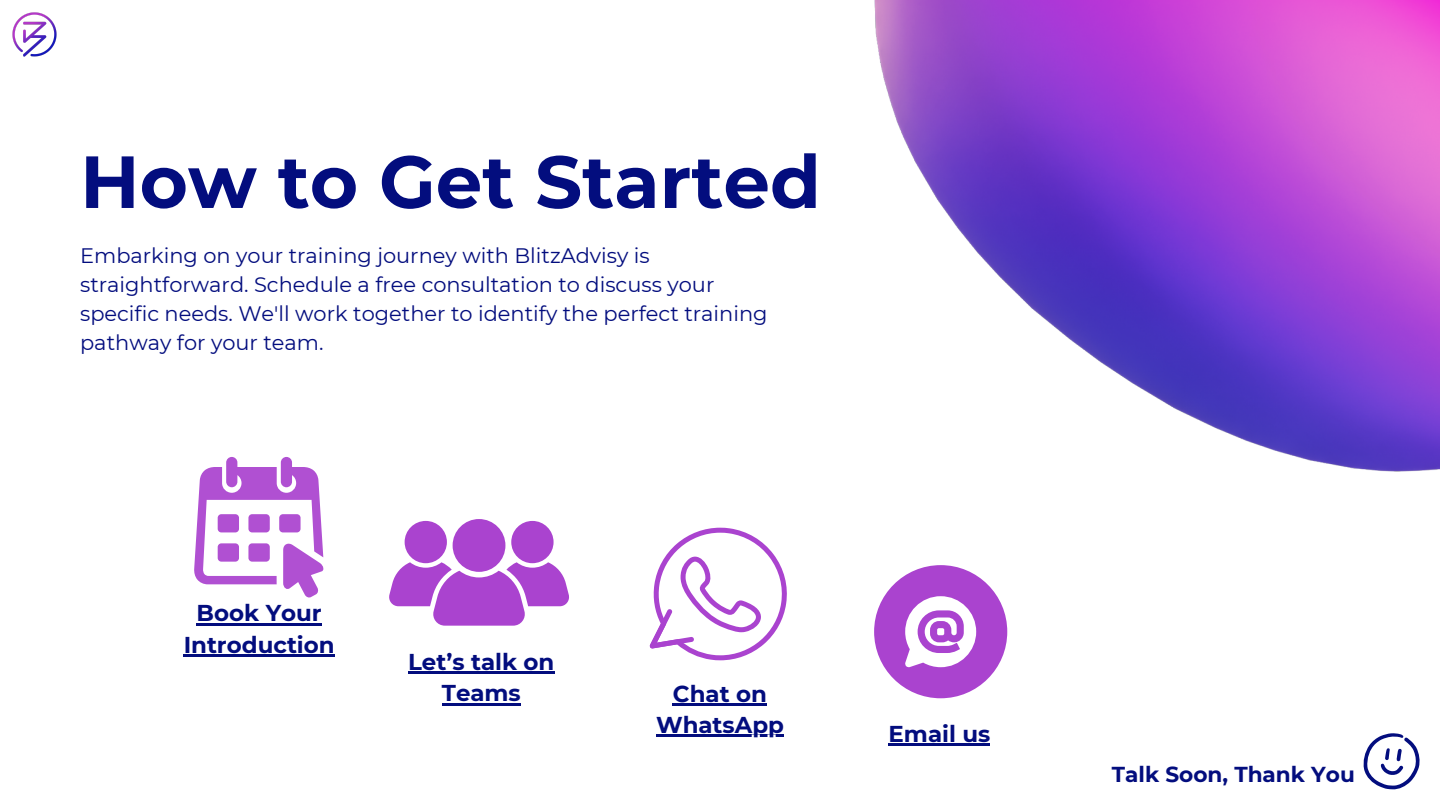
<style>
.page{position:relative;width:1440px;height:810px;background:#fff}
.page>*{position:absolute;margin:0;border:0;box-sizing:border-box;transform-origin:0 0}
.t1{font:700 73.7px "Montserrat";color:#030d7e}
.t2{font:700 22.9px/31.5px "Montserrat";color:#030d7e;text-align:center}
.t3{font:700 21.6px "Montserrat";color:#030d7e}
.t4{font:20.9px/29.2px "Montserrat";color:#030d7e}
</style>
<div class="page">
<img style="left:874px;top:0;width:566px;height:472px">
<svg style="left:194px;top:457px;width:130px;height:141px"></svg>
<div style="left:453px;top:519px;width:52px;height:53px;background:#aa43cf;border-radius:50%"></div>
<div style="left:405px;top:521px;width:42px;height:42px;background:#aa43cf;border-radius:50%"></div>
<div style="left:511px;top:521px;width:43px;height:42px;background:#aa43cf;border-radius:50%"></div>
<svg style="left:389px;top:562px;width:180px;height:64px"></svg>
<svg style="left:874px;top:565px;width:133px;height:133px"></svg>
<svg style="left:650px;top:528px;width:137px;height:132px"></svg>
<svg style="left:1363px;top:733px;width:57px;height:56px"></svg>
<hr style="left:408px;top:671px;width:146px;height:3px;background:#030d7e">
<hr style="left:442px;top:703px;width:79px;height:2px;background:#030d7e">
<hr style="left:197px;top:623px;width:125px;height:2px;background:#030d7e">
<hr style="left:184px;top:654px;width:151px;height:3px;background:#030d7e">
<hr style="left:673px;top:703px;width:94px;height:3px;background:#030d7e">
<hr style="left:656px;top:735px;width:128px;height:2px;background:#030d7e">
<hr style="left:889px;top:743px;width:101px;height:3px;background:#030d7e">
<img style="left:12px;top:12px;width:45px;height:45px">
<p class="t1" style="left:80px;top:137px;width:742px">How to Get Started</p>
<p class="t4" style="left:80px;top:241px;width:689px">Embarking on your training journey with BlitzAdvisy is straightforward. Schedule a free consultation to discuss your specific needs. We'll work together to identify the perfect training pathway for your team.</p>
<p class="t2" style="left:184px;top:597px;width:153px">Book Your<br>Introduction</p>
<h1 class="t2" style="left:408px;top:646px;width:148px">Let’s talk on<br>Teams</h1>
<p class="t2" style="left:673px;top:678px;width:96px">Chat on</p>
<p class="t2" style="left:656px;top:709px;width:129px">WhatsApp</p>
<p class="t2" style="left:889px;top:718px;width:103px">Email us</p>
<h2 class="t3" style="left:1112px;top:761px;width:244px">Talk Soon, Thank You</h2>
</div>
